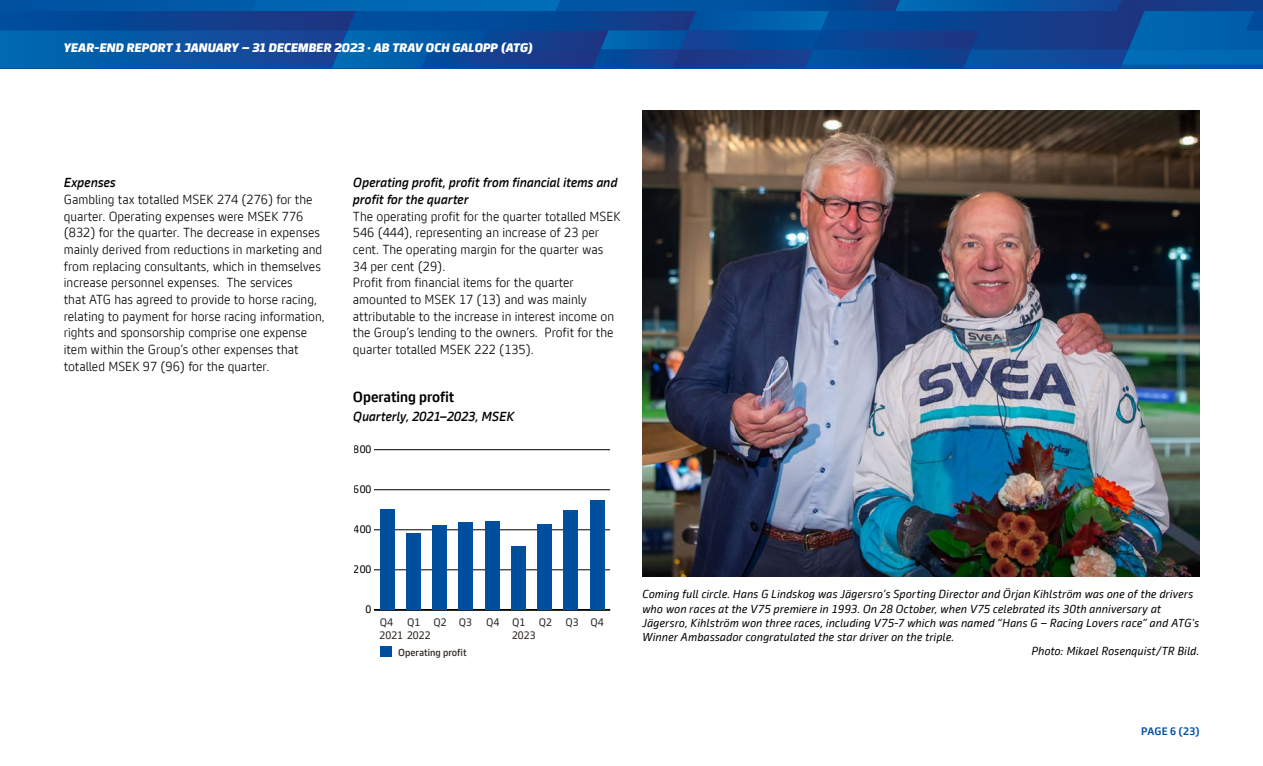
<style>
.page{position:relative;width:1263px;height:766px;background:#fff}
.page>*{position:absolute;margin:0;border:0;box-sizing:border-box;transform-origin:0 0}
.Mellis2{font:700 14.25px "ATG Text Office";color:#000}
.Brödtext{font:300 12.75px/16.6px "ATG Text Office";color:#000}
.Mellis3{font:italic 500 12.75px/16.6px "ATG Text Office";color:#000}
.t1{font:12px "ATG Rubrik Office";letter-spacing:.005em;color:#fff}
.bildtext{font:italic 11.25px/14.2px "ATG Text Office";letter-spacing:.015em;color:#000}
.t2{font:10.5px/12.6px "ATG Text";color:#2b2620}
.t3{font:10.5px "ATG Text";color:#000}
.t4{font:700 10.5px "ATG Text Office";letter-spacing:.02em;color:#004f9f}
.t5{font:500 9.75px "ATG Text";color:#2b2620}
</style>
<div class="page">
<svg style="left:0;top:0;width:1263px;height:68px;background:#094d9b"></svg>
<hr style="left:374px;top:609px;width:236px;height:1px;background:#000">
<hr style="left:374px;top:569px;width:236px;height:1px;background:#000">
<hr style="left:374px;top:529px;width:236px;height:1px;background:#000">
<hr style="left:374px;top:489px;width:236px;height:1px;background:#000">
<hr style="left:374px;top:449px;width:236px;height:1px;background:#000">
<div style="left:380px;top:509px;width:14px;height:100px;background:#004f9f"></div>
<div style="left:406px;top:533px;width:15px;height:76px;background:#004f9f"></div>
<div style="left:432px;top:525px;width:15px;height:84px;background:#004f9f"></div>
<div style="left:458px;top:522px;width:15px;height:87px;background:#004f9f"></div>
<div style="left:485px;top:521px;width:14px;height:88px;background:#004f9f"></div>
<div style="left:511px;top:546px;width:15px;height:63px;background:#004f9f"></div>
<div style="left:537px;top:524px;width:15px;height:85px;background:#004f9f"></div>
<div style="left:563px;top:510px;width:15px;height:99px;background:#004f9f"></div>
<div style="left:590px;top:500px;width:14px;height:109px;background:#004f9f"></div>
<div style="left:381px;top:646px;width:11px;height:10px;background:#004f9f"></div>
<img style="left:642px;top:111px;width:557px;height:465px">
<p class="t1" style="left:64px;top:41px;width:470px">YEAR-END REPORT 1 JANUARY – 31 DECEMBER 2023 · AB TRAV OCH GALOPP (ATG)</p>
<p class="Mellis3" style="left:64px;top:174px;width:53px">Expenses</p>
<p class="Brödtext" style="left:64px;top:191px;width:262px">Gambling tax totalled MSEK 274 (276) for the quarter. Operating expenses were MSEK 776 (832) for the quarter. The decrease in expenses mainly derived from reductions in marketing and from replacing consultants, which in themselves increase personnel expenses. The services<br>that ATG has agreed to provide to horse racing, relating to payment for horse racing information, rights and sponsorship comprise one expense item within the Group’s other expenses that totalled MSEK 97 (96) for the quarter.</p>
<p class="Mellis3" style="left:353px;top:174px;width:266px">Operating profit, profit from financial items and profit for the quarter</p>
<p class="Brödtext" style="left:353px;top:208px;width:269px">The operating profit for the quarter totalled MSEK 546 (444), representing an increase of 23 per cent. The operating margin for the quarter was 34 per cent (29).</p>
<p class="Brödtext" style="left:353px;top:274px;width:263px">Profit from financial items for the quarter amounted to MSEK 17 (13) and was mainly attributable to the increase in interest income on the Group’s lending to the owners. Profit for the quarter totalled MSEK 222 (135).</p>
<p class="Mellis2" style="left:353px;top:388px;width:103px">Operating profit</p>
<p class="Mellis3" style="left:353px;top:407px;width:163px">Quarterly, 2021–2023, MSEK</p>
<p class="t3" style="left:354px;top:443px;width:19px">800</p>
<p class="t3" style="left:354px;top:483px;width:19px">600</p>
<p class="t3" style="left:354px;top:523px;width:19px">400</p>
<p class="t3" style="left:354px;top:563px;width:19px">200</p>
<p class="t3" style="left:366px;top:603px;width:7px">0</p>
<p class="t2" style="left:380px;top:616px;width:15px">Q4</p>
<p class="t2" style="left:407px;top:616px;width:15px">Q1</p>
<p class="t2" style="left:433px;top:616px;width:40px">Q2 Q3</p>
<p class="t2" style="left:486px;top:616px;width:15px">Q4</p>
<p class="t2" style="left:539px;top:616px;width:15px">Q2</p>
<p class="t2" style="left:565px;top:616px;width:15px">Q3</p>
<p class="t2" style="left:380px;top:628px;width:52px">2021 2022</p>
<p class="t2" style="left:512px;top:616px;width:25px">Q1<br>2023</p>
<p class="t2" style="left:590px;top:616px;width:15px">Q4</p>
<p class="t5" style="left:398px;top:646px;width:70px">Operating profit</p>
<p class="bildtext" style="left:642px;top:587px;width:558px">Coming full circle. Hans G Lindskog was Jägersro’s Sporting Director and Örjan Kihlström was one of the drivers who won races at the V75 premiere in 1993. On 28 October, when V75 celebrated its 30th anniversary at Jägersro, Kihlström won three races, including V75-7 which was named “Hans G – Racing Lovers race” and ATG's Winner Ambassador congratulated the star driver on the triple.</p>
<p class="bildtext" style="left:1031px;top:644px;width:169px">Photo: Mikael Rosenquist/TR Bild.</p>
<p class="t4" style="left:1141px;top:724px;width:60px">PAGE 6 (23)</p>
</div>
